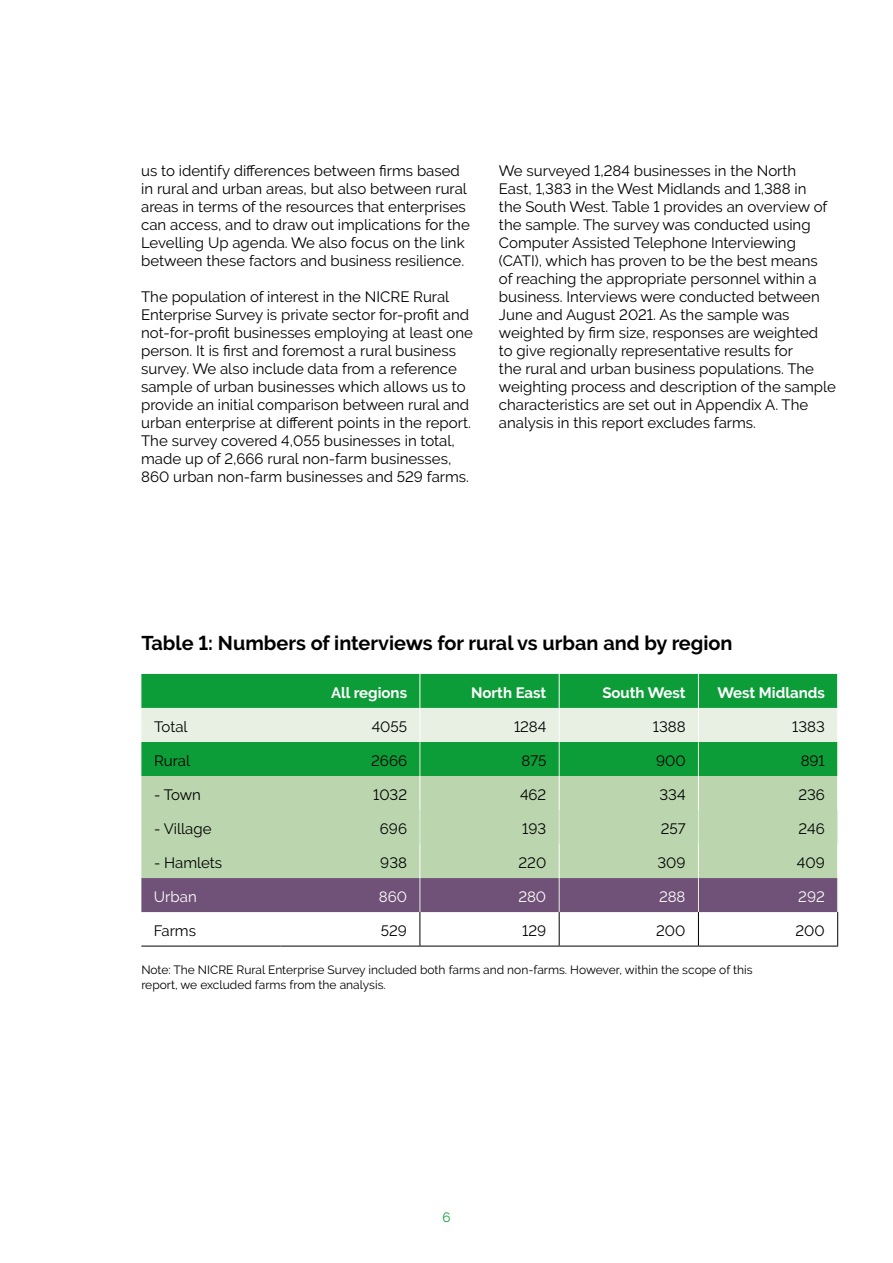
<style>
.page{position:relative;width:893px;height:1263px;background:#fff}
.page>*{position:absolute;margin:0;border:0;box-sizing:border-box;transform-origin:0 0}
.t1{font:700 19.8px "Derailed";color:#000}
.t2{font:15px/18px "Derailed";color:#000}
.t3{font:700 15px "Derailed";color:#fff}
.t4{font:15px "Derailed";color:#fff}
.t5{font:13.5px "Derailed";color:#0c9d39}
.t6{font:12px/14.4px "Derailed";color:#000}
</style>
<div class="page">
<div style="left:141px;top:674px;width:696px;height:102px;background:#0c9d39"></div>
<div style="left:141px;top:708px;width:696px;height:34px;background:#e7f0e2"></div>
<div style="left:141px;top:776px;width:696px;height:102px;background:#bbd6ae"></div>
<div style="left:141px;top:878px;width:696px;height:34px;background:#705177"></div>
<hr style="left:420px;top:674px;width:1px;height:34px;background:#fff">
<hr style="left:559px;top:674px;width:1px;height:34px;background:#fff">
<hr style="left:698px;top:674px;width:1px;height:34px;background:#fff">
<hr style="left:420px;top:708px;width:1px;height:34px;background:#fff">
<hr style="left:559px;top:708px;width:1px;height:34px;background:#fff">
<hr style="left:698px;top:708px;width:1px;height:34px;background:#fff">
<hr style="left:420px;top:776px;width:1px;height:34px;background:#fff">
<hr style="left:559px;top:776px;width:1px;height:34px;background:#fff">
<hr style="left:698px;top:776px;width:1px;height:34px;background:#fff">
<hr style="left:420px;top:844px;width:1px;height:34px;background:#fff">
<hr style="left:559px;top:844px;width:1px;height:34px;background:#fff">
<hr style="left:698px;top:844px;width:1px;height:34px;background:#fff">
<hr style="left:420px;top:742px;width:1px;height:34px;background:#e7f0e2">
<hr style="left:559px;top:742px;width:1px;height:34px;background:#e7f0e2">
<hr style="left:698px;top:742px;width:1px;height:34px;background:#e7f0e2">
<hr style="left:837px;top:742px;width:1px;height:34px;background:#e7f0e2">
<hr style="left:420px;top:810px;width:1px;height:34px;background:#e7f0e2">
<hr style="left:559px;top:810px;width:1px;height:34px;background:#e7f0e2">
<hr style="left:698px;top:810px;width:1px;height:34px;background:#e7f0e2">
<hr style="left:837px;top:810px;width:1px;height:34px;background:#e7f0e2">
<hr style="left:420px;top:878px;width:1px;height:34px;background:#e7f0e2">
<hr style="left:559px;top:878px;width:1px;height:34px;background:#e7f0e2">
<hr style="left:698px;top:878px;width:1px;height:34px;background:#e7f0e2">
<hr style="left:837px;top:878px;width:1px;height:34px;background:#e7f0e2">
<hr style="left:141px;top:946px;width:140px;height:1px;background:#000">
<hr style="left:420px;top:912px;width:1px;height:34px;background:#000">
<hr style="left:559px;top:912px;width:1px;height:34px;background:#000">
<hr style="left:698px;top:912px;width:1px;height:34px;background:#000">
<hr style="left:837px;top:912px;width:1px;height:34px;background:#000">
<hr style="left:281px;top:946px;width:139px;height:1px;background:#000">
<hr style="left:420px;top:946px;width:139px;height:1px;background:#000">
<hr style="left:559px;top:946px;width:139px;height:1px;background:#000">
<hr style="left:698px;top:946px;width:140px;height:1px;background:#000">
<p class="t2" style="left:141px;top:161px;width:330px">us to identify differences between firms based in rural and urban areas, but also between rural areas in terms of the resources that enterprises can access, and to draw out implications for the Levelling Up agenda. We also focus on the link between these factors and business resilience.</p>
<p class="t2" style="left:141px;top:287px;width:333px">The population of interest in the NICRE Rural Enterprise Survey is private sector for-profit and not-for-profit businesses employing at least one person. It is first and foremost a rural business survey. We also include data from a reference sample of urban businesses which allows us to provide an initial comparison between rural and urban enterprise at different points in the report.<br>The survey covered 4,055 businesses in total, made up of 2,666 rural non-farm businesses, 860 urban non-farm businesses and 529 farms.</p>
<p class="t2" style="left:499px;top:161px;width:339px">We surveyed 1,284 businesses in the North<br>East, 1,383 in the West Midlands and 1,388 in<br>the South West. Table 1 provides an overview of the sample. The survey was conducted using Computer Assisted Telephone Interviewing (CATI), which has proven to be the best means<br>of reaching the appropriate personnel within a business. Interviews were conducted between June and August 2021. As the sample was weighted by firm size, responses are weighted<br>to give regionally representative results for<br>the rural and urban business populations. The weighting process and description of the sample characteristics are set out in Appendix A. The analysis in this report excludes farms.</p>
<h1 class="t1" style="left:141px;top:632px;width:593px">Table 1: Numbers of interviews for rural vs urban and by region</h1>
<p class="t3" style="left:331px;top:684px;width:78px">All regions</p>
<p class="t3" style="left:471px;top:684px;width:77px">North East</p>
<p class="t3" style="left:602px;top:684px;width:85px">South West</p>
<p class="t3" style="left:717px;top:684px;width:109px">West Midlands</p>
<p class="t2" style="left:154px;top:718px;width:35px">Total</p>
<p class="t2" style="left:372px;top:718px;width:37px">4055</p>
<p class="t2" style="left:514px;top:718px;width:34px">1284</p>
<p class="t2" style="left:653px;top:718px;width:34px">1388</p>
<p class="t2" style="left:792px;top:718px;width:34px">1383</p>
<p class="t2" style="left:154px;top:752px;width:38px">Rural</p>
<p class="t2" style="left:371px;top:752px;width:37px">2666</p>
<p class="t2" style="left:522px;top:752px;width:26px">875</p>
<p class="t2" style="left:656px;top:752px;width:31px">900</p>
<p class="t2" style="left:801px;top:752px;width:26px">891</p>
<p class="t2" style="left:154px;top:786px;width:48px">- Town</p>
<p class="t2" style="left:373px;top:786px;width:35px">1032</p>
<p class="t2" style="left:520px;top:786px;width:28px">462</p>
<p class="t2" style="left:659px;top:786px;width:28px">334</p>
<p class="t2" style="left:798px;top:786px;width:28px">236</p>
<p class="t2" style="left:154px;top:820px;width:59px">- Village</p>
<p class="t2" style="left:380px;top:820px;width:29px">696</p>
<p class="t2" style="left:522px;top:820px;width:26px">193</p>
<p class="t2" style="left:661px;top:820px;width:26px">257</p>
<p class="t2" style="left:798px;top:820px;width:28px">246</p>
<p class="t2" style="left:154px;top:854px;width:70px">- Hamlets</p>
<p class="t2" style="left:380px;top:854px;width:28px">938</p>
<p class="t2" style="left:519px;top:854px;width:29px">220</p>
<p class="t2" style="left:657px;top:854px;width:30px">309</p>
<p class="t2" style="left:797px;top:854px;width:29px">409</p>
<p class="t4" style="left:154px;top:888px;width:44px">Urban</p>
<p class="t4" style="left:379px;top:888px;width:30px">860</p>
<p class="t4" style="left:518px;top:888px;width:29px">280</p>
<p class="t4" style="left:659px;top:888px;width:28px">288</p>
<p class="t4" style="left:798px;top:888px;width:28px">292</p>
<p class="t2" style="left:154px;top:922px;width:44px">Farms</p>
<p class="t2" style="left:381px;top:922px;width:28px">529</p>
<p class="t2" style="left:522px;top:922px;width:25px">129</p>
<p class="t2" style="left:656px;top:922px;width:31px">200</p>
<p class="t2" style="left:795px;top:922px;width:31px">200</p>
<p class="t6" style="left:141px;top:963px;width:613px">Note: The NICRE Rural Enterprise Survey included both farms and non-farms. However, within the scope of this report, we excluded farms from the analysis.</p>
<p class="t5" style="left:442px;top:1209px;width:10px">6</p>
</div>
